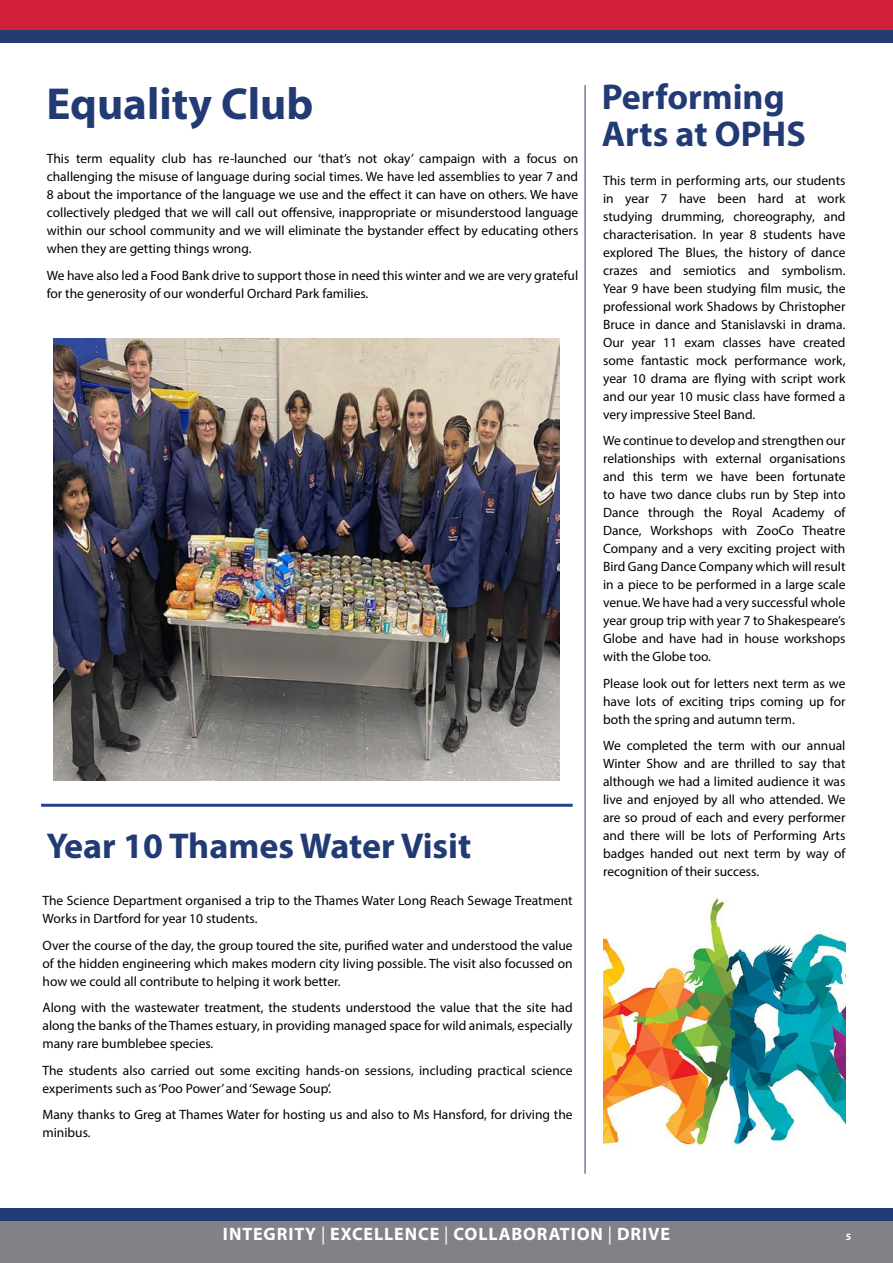
<style>
.page{position:relative;width:893px;height:1263px;background:#fff}
.page>*{position:absolute;margin:0;border:0;box-sizing:border-box;transform-origin:0 0}
.t1{font:700 45px "Myriad Pro";color:#233b75}
.t2{font:700 36px/37.5px "Myriad Pro";color:#233b75}
.t3{font:700 22.5px "Myriad Pro";letter-spacing:.05em;color:#fff}
.t4{font:700 18px "Myriad Pro";letter-spacing:.05em;color:#fff}
.t5{font:13.5px/18px "Myriad Pro";color:#000;text-align:justify}
.t6{font:700 13.5px "Myriad Arabic";color:#fff}
.s1{font-weight:400}
</style>
<div class="page">
<hr style="left:41px;top:804px;width:532px;height:3px;background:#25408f">
<hr style="left:585px;top:85px;width:1px;height:1089px;background:#233b75">
<div style="left:0;top:0;width:893px;height:30px;background:#d21f39"></div>
<div style="left:0;top:30px;width:893px;height:13px;background:#233b75"></div>
<div style="left:0;top:1214px;width:893px;height:49px;background:#808285"></div>
<div style="left:0;top:1208px;width:893px;height:12px;background:#233b75"></div>
<img style="left:53px;top:338px;width:506px;height:443px">
<img style="left:603px;top:897px;width:242px;height:250px">
<h1 class="t1" style="left:46px;top:74px;width:268px">Equality Club</h1>
<h2 class="t2" style="left:602px;top:76px;width:206px">Performing<br>Arts at OPHS</h2>
<p class="t5" style="left:47px;top:149px;width:533px">This term equality club has re-launched our ‘that’s not okay’ campaign with a focus on challenging the misuse of language during social times. We have led assemblies to year 7 and 8 about the importance of the language we use and the effect it can have on others. We have collectively pledged that we will call out offensive, inappropriate or misunderstood language within our school community and we will eliminate the bystander effect by educating others when they are getting things wrong.</p>
<p class="t5" style="left:47px;top:266px;width:533px">We have also led a Food Bank drive to support those in need this winter and we are very grateful for the generosity of our wonderful Orchard Park families.</p>
<h2 class="t2" style="left:46px;top:826px;width:426px">Year 10 Thames Water Visit</h2>
<p class="t5" style="left:43px;top:891px;width:532px">The Science Department organised a trip to the Thames Water Long Reach Sewage Treatment<br>Works in Dartford for year 10 students.</p>
<p class="t5" style="left:43px;top:936px;width:532px">Over the course of the day, the group toured the site, purified water and understood the value of the hidden engineering which makes modern city living possible. The visit also focussed on how we could all contribute to helping it work better.</p>
<p class="t5" style="left:43px;top:998px;width:532px">Along with the wastewater treatment, the students understood the value that the site had along the banks of the Thames estuary, in providing managed space for wild animals, especially many rare bumblebee species.</p>
<p class="t5" style="left:43px;top:1061px;width:532px">The students also carried out some exciting hands-on sessions, including practical science experiments such as ‘Poo Power’ and ‘Sewage Soup’.</p>
<p class="t5" style="left:43px;top:1105px;width:532px">Many thanks to Greg at Thames Water for hosting us and also to Ms Hansford, for driving the minibus.</p>
<p class="t5" style="left:603px;top:171px;width:244px">This term in performing arts, our students in year 7 have been hard at work studying drumming, choreography, and characterisation. In year 8 students have explored The Blues, the history of dance crazes and semiotics and symbolism.<br>Year 9 have been studying film music, the professional work Shadows by Christopher Bruce in dance and Stanislavski in drama.<br>Our year 11 exam classes have created some fantastic mock performance work, year 10 drama are flying with script work and our year 10 music class have formed a very impressive Steel Band.</p>
<p class="t5" style="left:603px;top:432px;width:244px">We continue to develop and strengthen our relationships with external organisations and this term we have been fortunate to have two dance clubs run by Step into Dance through the Royal Academy of Dance, Workshops with ZooCo Theatre Company and a very exciting project with Bird Gang Dance Company which will result in a piece to be performed in a large scale venue. We have had a very successful whole year group trip with year 7 to Shakespeare’s Globe and have had in house workshops with the Globe too.</p>
<p class="t5" style="left:603px;top:674px;width:244px">Please look out for letters next term as we have lots of exciting trips coming up for both the spring and autumn term.</p>
<p class="t5" style="left:603px;top:737px;width:244px">We completed the term with our annual Winter Show and are thrilled to say that although we had a limited audience it was live and enjoyed by all who attended. We are so proud of each and every performer and there will be lots of Performing Arts badges handed out next term by way of recognition of their success.</p>
<h3 class="t4" style="left:223px;top:1222px;width:448px">INTEGRITY <span class="s1">|</span> EXCELLENCE <span class="s1">|</span> COLLABORATION <span class="s1">|</span> DRIVE</h3>
<h3 class="t3" style="left:167px;top:1226px;width:560px">INTEGRITY <span class="s1">|</span> EXCELLENCE <span class="s1">|</span> COLLABORATION <span class="s1">|</span> DRIVE</h3>
<p class="t6" style="left:845px;top:1228px;width:7px">3</p>
<p class="t6" style="left:846px;top:1228px;width:7px">5</p>
</div>
